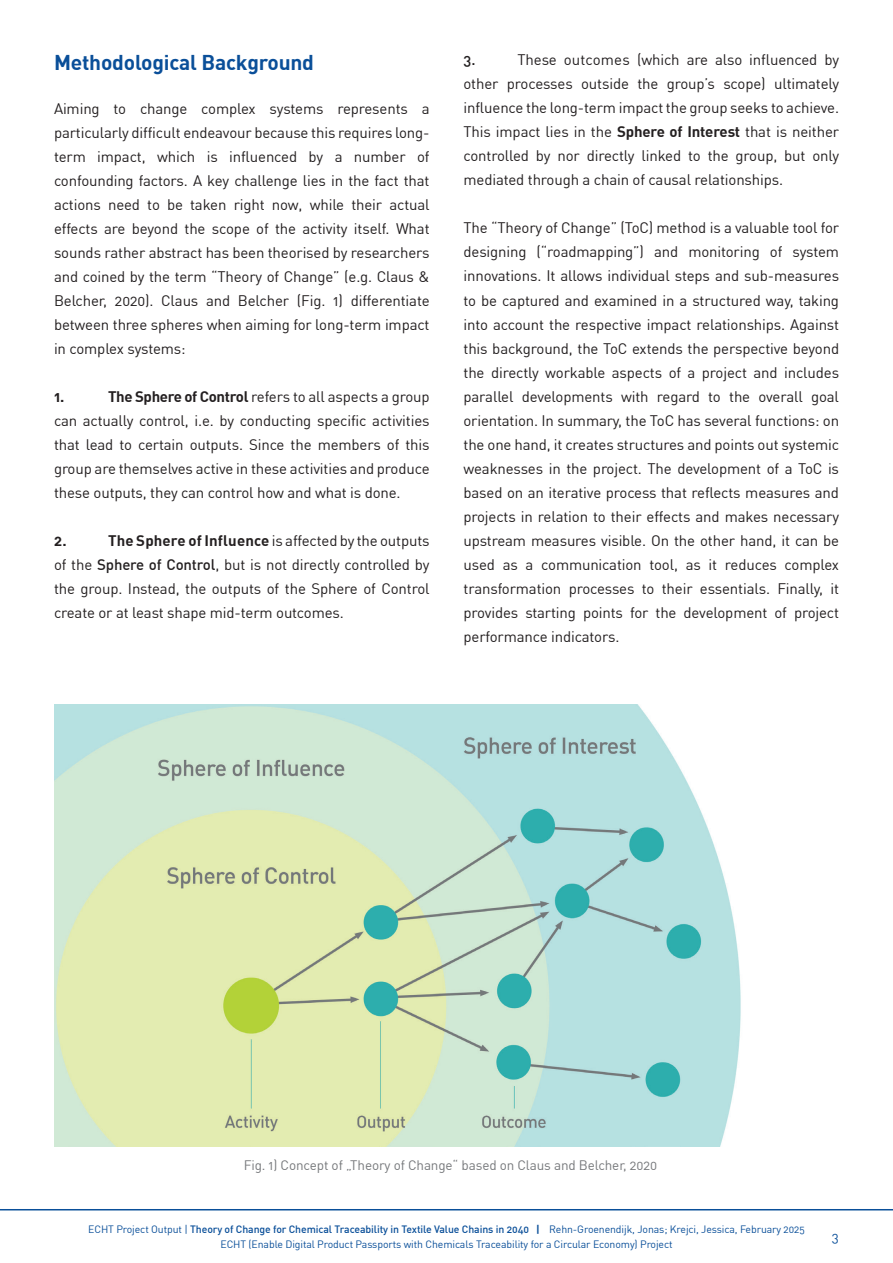
<style>
.page{position:relative;width:893px;height:1263px;background:#fff}
.page>*{position:absolute;margin:0;border:0;box-sizing:border-box;transform-origin:0 0}
.t1{font:700 21px "HDADIN Office";color:#0a4f99}
.t2{font:15px/24px "HDADIN Office";color:#231f20;text-align:justify}
.t3{font:700 15px "HDADIN Office";color:#231f20}
.t4{font:500 15px "HDADIN Office";color:#231f20}
.t5{font:13.5px "HDADIN Office";color:#76787b}
.t6{font:13.5px "HDADIN Office";color:#0a4f99}
.t7{font:10.5px/15px "HDADIN Office";color:#0a4f99;text-align:center}
.s1{font-weight:700}
.s2{font-weight:500}
</style>
<div class="page">
<hr style="left:0;top:1209px;width:893px;height:1px;background:#0a4f99">
<img style="left:54px;top:705px;width:687px;height:441px">
<h1 class="t1" style="left:54px;top:49px;width:261px">Methodological Background</h1>
<p class="t2" style="left:54px;top:96px;width:377px">Aiming to change complex systems represents a particularly difficult endeavour because this requires long&shy;term impact, which is influenced by a number of confounding factors. A key challenge lies in the fact that actions need to be taken right now, while their actual effects are beyond the scope of the activity itself. What sounds rather abstract has been theorised by researchers and coined by the term “Theory of Change” (e.g. Claus &amp; Belcher, 2020). Claus and Belcher (Fig. 1) differentiate between three spheres when aiming for long-term impact in complex systems:</p>
<p class="t3" style="left:54px;top:386px;width:12px">1.</p>
<p class="t2" style="left:54px;top:384px;width:377px;text-indent:54px"><span class="s1">The Sphere of Control</span> refers to all aspects a group can actually control, i.e. by conducting specific activities that lead to certain outputs. Since the members of this group are themselves active in these activities and produce these outputs, they can control how and what is done.</p>
<p class="t3" style="left:54px;top:530px;width:14px">2.</p>
<p class="t2" style="left:54px;top:528px;width:377px;text-indent:54px"><span class="s1">The Sphere of Influence</span> is affected by the outputs of the <span class="s2">Sphere of Control</span>, but is not directly controlled by the group. Instead, the outputs of the Sphere of Control create or at least shape mid-term outcomes.</p>
<p class="t2" style="left:463px;top:48px;width:377px;text-indent:54px">These outcomes (which are also influenced by other processes outside the group’s scope) ultimately influence the long-term impact the group seeks to achieve.<br>This impact lies in the <span class="s1">Sphere of Interest</span> that is neither controlled by nor directly linked to the group, but only mediated through a chain of causal relationships.</p>
<p class="t2" style="left:463px;top:216px;width:377px">The “Theory of Change” (ToC) method is a valuable tool for designing (“roadmapping”) and monitoring of system innovations. It allows individual steps and sub-measures to be captured and examined in a structured way, taking into account the respective impact relationships. Against this background, the ToC extends the perspective beyond the directly workable aspects of a project and includes parallel developments with regard to the overall goal orientation. In summary, the ToC has several functions: on the one hand, it creates structures and points out systemic weaknesses in the project. The development of a ToC is based on an iterative process that reflects measures and projects in relation to their effects and makes necessary upstream measures visible. On the other hand, it can be used as a communication tool, as it reduces complex transformation processes to their essentials. Finally, it provides starting points for the development of project performance indicators.</p>
<p class="t4" style="left:463px;top:50px;width:14px">3.</p>
<p class="t5" style="left:244px;top:1157px;width:415px">Fig. 1) Concept of „Theory of Change“ based on Claus and Belcher, 2020</p>
<p class="t7" style="left:88px;top:1221px;width:718px">ECHT Project Output | <span class="s2">Theory of Change for Chemical Traceability in Textile Value Chains in 2040</span> <span class="s1">|</span> Rehn-Groenendijk, Jonas; Krejci, Jessica, February 2025<br>ECHT (Enable Digital Product Passports with Chemicals Traceability for a Circular Economy) Project</p>
<p class="t6" style="left:832px;top:1228px;width:8px">3</p>
</div>
